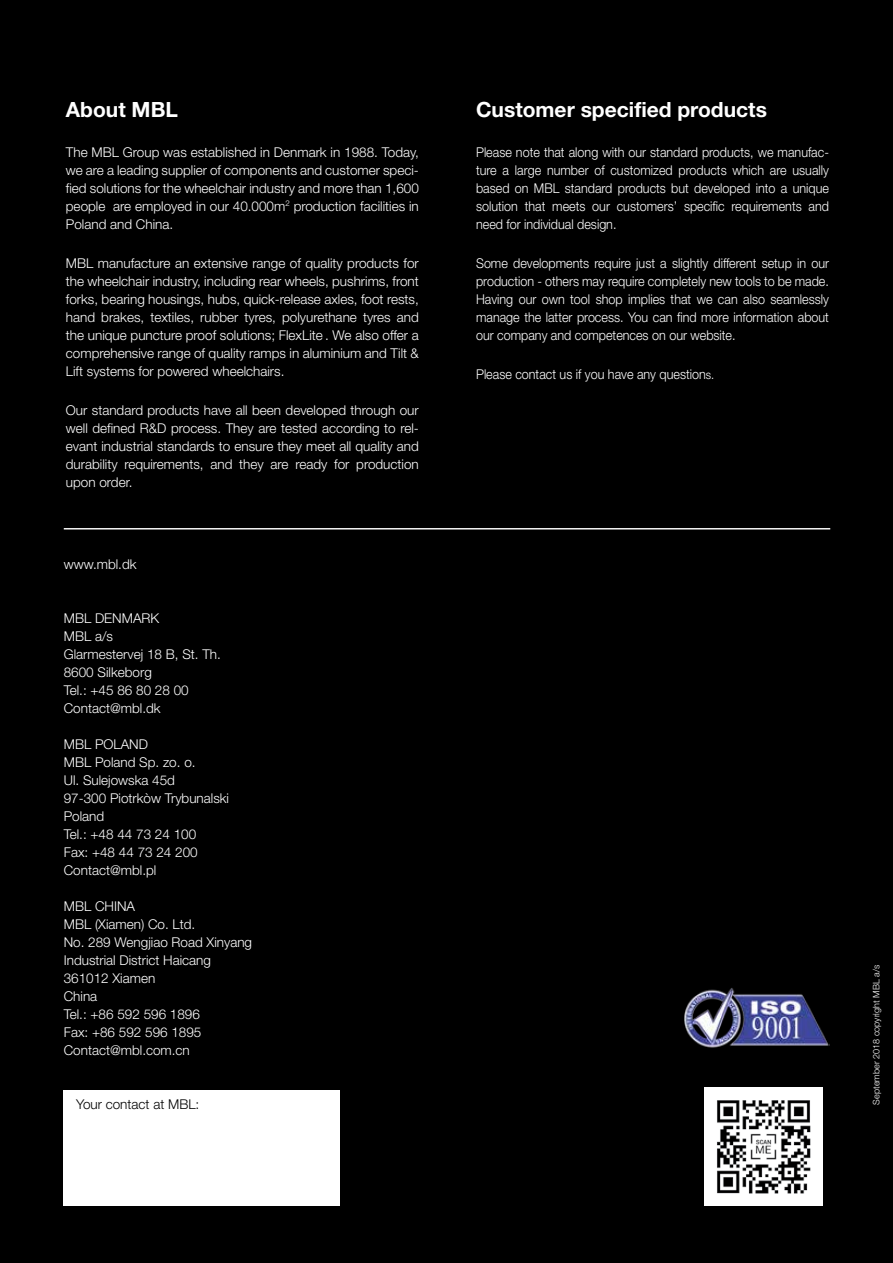
<style>
.page{position:relative;width:893px;height:1263px;background:#000}
.page>*{position:absolute;margin:0;border:0;box-sizing:border-box;transform-origin:0 0}
.t1{font:700 21px "Helvetica Neue";color:#fff}
.t2{font:300 13.5px/18px "Helvetica Neue";color:#fff;text-align:justify}
.t3{font:300 13.5px/18px "Helvetica Neue";color:#fff;text-align:justify;scale:.93 1}
.t4{font:300 13.5px "Helvetica Neue";color:#000}
.t5{font:300 9px "Helvetica Neue";color:#fff}
.s1{font-size:12px}
</style>
<div class="page">
<hr style="left:64px;top:528px;width:766px;height:1px;background:#fff">
<img style="left:684px;top:988px;width:145px;height:60px">
<img style="left:704px;top:1087px;width:118px;height:118px">
<div style="left:64px;top:1090px;width:276px;height:115px;background:#fff"></div>
<h1 class="t1" style="left:66px;top:97px;width:114px">About MBL</h1>
<p class="t2" style="left:66px;top:143px;width:354px">The MBL Group was established in Denmark in 1988. Today, we are a leading supplier of components and customer speci&shy;fied solutions for the wheelchair industry and more than 1,600 people are employed in our 40.000m<sup>2</sup> production facilities in Poland and China.</p>
<p class="t2" style="left:66px;top:254px;width:354px">MBL manufacture an extensive range of quality products for the wheelchair industry, including rear wheels, pushrims, front forks, bearing housings, hubs, quick-release axles, foot rests, hand brakes, textiles, rubber tyres, polyurethane tyres and the unique puncture proof solutions; FlexLite . We also offer a comprehensive range of quality ramps in aluminium and Tilt &amp; Lift systems for powered wheelchairs.</p>
<p class="t2" style="left:66px;top:401px;width:354px">Our standard products have all been developed through our well defined R&amp;D process. They are tested according to rel&shy;evant industrial standards to ensure they meet all quality and durability requirements, and they are ready for production upon order.</p>
<p class="t2" style="left:64px;top:555px;width:74px">www.mbl.dk</p>
<p class="t2" style="left:64px;top:609px;width:159px;text-align:left">MBL DENMARK<br>MBL a/s<br>Glarmestervej 18 B, St. Th.<br>8600 Silkeborg<br>Tel.: +45 86 80 28 00<br>Contact@mbl.dk</p>
<p class="t2" style="left:64px;top:735px;width:167px;text-align:left">MBL POLAND<br>MBL Poland Sp. zo. o.<br>Ul. Sulejowska 45d<br>97-300 Piotrkòw Trybunalski<br>Poland<br>Tel.: +48 44 73 24 100<br>Fax: +48 44 73 24 200<br>Contact@mbl.pl</p>
<p class="t2" style="left:64px;top:897px;width:190px;text-align:left">MBL CHINA<br>MBL (Xiamen) Co. Ltd.<br>No. 289 Wengjiao Road Xinyang<br>Industrial District Haicang<br>361012 Xiamen<br>China<br>Tel.: +86 592 596 1896<br>Fax: +86 592 596 1895<br>Contact@mbl.com.cn</p>
<p class="t4" style="left:76px;top:1096px;width:125px">Your contact at MBL:</p>
<h1 class="t1" style="left:476px;top:97px;width:292px">Customer specified products</h1>
<p class="t3" style="left:476px;top:143px;width:381px">Please note that along with our standard products, we manufac&shy;ture a large number of customized products which are usually based on MBL standard products but developed into a unique solution that meets our customers’ specific requirements and need for individual design.</p>
<p class="t3" style="left:476px;top:254px;width:381px">Some developments require just a slightly different setup in our production - others may require completely new tools to be made.<br>Having our own tool shop implies that we can also seamlessly manage the latter process. You can find more information about our company and competences on our website.</p>
<p class="t3" style="left:476px;top:365px;width:258px">Please contact us if you have any question<span class="s1">s.</span></p>
<p class="t5" style="left:871px;top:1104px;width:141px;rotate:-90deg">September 2018 copyright MBL a/s</p>
</div>
